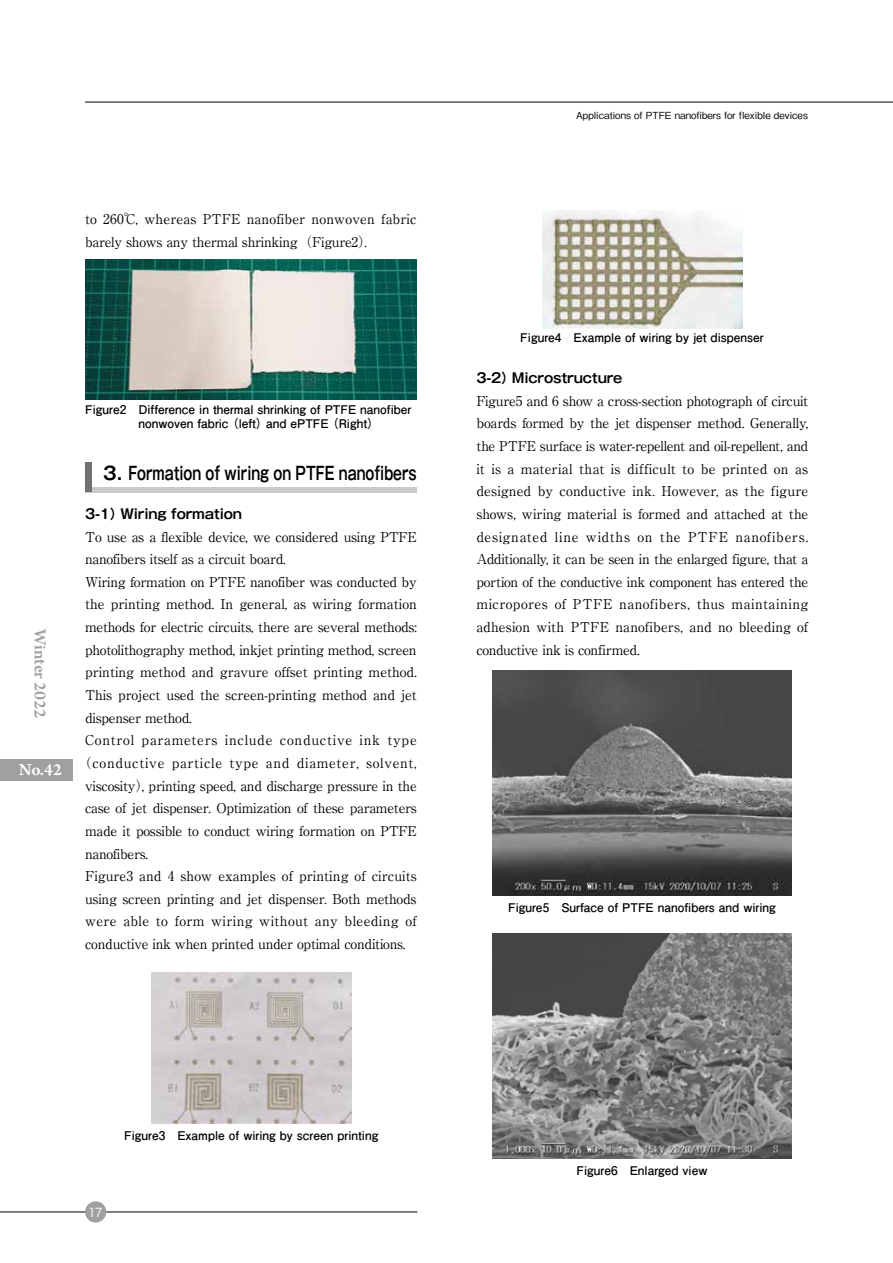
<style>
.page{position:relative;width:893px;height:1263px;background:#fff}
.page>*{position:absolute;margin:0;border:0;box-sizing:border-box;transform-origin:0 0}
.t1{font:700 18px "Gothic MB101 Pro De";color:#000}
.t2{font:600 18px "Arno Pro";color:#9fa0a0}
.t3{font:600 18px "Arno Pro";color:#fff}
.t4{font:13.5px/22.6px "Ryumin Pro";letter-spacing:-.02em;color:#000;text-align:justify}
.t5{font:13.5px "Ryumin Pro";letter-spacing:.005em;color:#000}
.t6{font:13.5px "Ryumin Pro";letter-spacing:.05em;color:#000}
.t7{font:13.5px/22.6px "Ryumin Pro";letter-spacing:.01em;color:#000}
.t8{font:13.5px "Ryumin Pro";color:#000}
.t9{font:13.5px "Ryumin Pro";letter-spacing:.025em;color:#000}
.t10{font:700 13.5px "Gothic MB101 Pro De";letter-spacing:-.015em;color:#000}
.t11{font:700 12px/13.8px "Futo Go B101 Pro";color:#000}
.t12{font:12px "Hira Kaku Pro W3";color:#fff}
.t13{font:500 9.75px "Gothic BBB Pro";color:#000}
</style>
<div class="page">
<div style="left:85px;top:487px;width:332px;height:5px;background:#c9caca"></div>
<div style="left:85px;top:462px;width:6px;height:30px;background:#727171"></div>
<img style="left:152px;top:973px;width:199px;height:150px">
<img style="left:543px;top:211px;width:199px;height:117px">
<img style="left:493px;top:670px;width:299px;height:226px">
<img style="left:493px;top:933px;width:299px;height:225px">
<img style="left:85px;top:259px;width:332px;height:140px">
<div style="left:0;top:759px;width:72px;height:21px;background:#9fa0a0"></div>
<hr style="left:0;top:1212px;width:417px;height:1px;background:#000">
<div style="left:85px;top:1201px;width:21px;height:21px;background:#9fa0a0;border-radius:50%"></div>
<hr style="left:85px;top:102px;width:808px;height:1px;background:#000">
<p class="t7" style="left:85px;top:207px;width:333px">to 260℃, whereas PTFE nanofiber nonwoven fabric barely shows any thermal shrinking （Figure2）.</p>
<h1 class="t2" style="left:51px;top:629px;width:90px;rotate:90deg">Winter 2022</h1>
<h1 class="t3" style="left:19px;top:759px;width:45px">No.42</h1>
<p class="t11" style="left:138px;top:401px;width:274px;text-indent:-53px">Figure2　Difference in thermal shrinking of PTFE nanofiber nonwoven fabric （left）and ePTFE （Right）</p>
<h1 class="t1" style="left:85px;top:458px;width:333px">　3. Formation of wiring on PTFE nanofibers</h1>
<p class="t10" style="left:85px;top:502px;width:158px">3-1）Wiring formation</p>
<p class="t4" style="left:85px;top:524px;width:333px">To use as a flexible device, we considered using PTFE</p>
<p class="t4" style="left:85px;top:547px;width:202px">nanofibers itself as a circuit board.</p>
<p class="t4" style="left:85px;top:569px;width:333px">Wiring formation on PTFE nanofiber was conducted by</p>
<p class="t5" style="left:85px;top:594px;width:333px">the printing method. In general, as wiring formation</p>
<p class="t4" style="left:85px;top:615px;width:333px">methods for electric circuits, there are several methods:</p>
<p class="t4" style="left:85px;top:637px;width:333px">photolithography method, inkjet printing method, screen</p>
<p class="t8" style="left:85px;top:662px;width:333px">printing method and gravure offset printing method.</p>
<p class="t4" style="left:85px;top:683px;width:333px">This project used the screen-printing method and jet</p>
<p class="t4" style="left:85px;top:705px;width:108px">dispenser method.</p>
<p class="t6" style="left:85px;top:730px;width:333px">Control parameters include conductive ink type</p>
<p class="t6" style="left:78px;top:752px;width:340px">（conductive particle type and diameter, solvent,</p>
<p class="t4" style="left:85px;top:773px;width:333px">viscosity）, printing speed, and discharge pressure in the</p>
<p class="t4" style="left:85px;top:796px;width:333px">case of jet dispenser. Optimization of these parameters</p>
<p class="t4" style="left:85px;top:818px;width:333px">made it possible to conduct wiring formation on PTFE</p>
<p class="t4" style="left:85px;top:841px;width:65px">nanofibers.</p>
<p class="t5" style="left:85px;top:865px;width:333px">Figure3 and 4 show examples of printing of circuits</p>
<p class="t4" style="left:85px;top:886px;width:333px">using screen printing and jet dispenser. Both methods</p>
<p class="t9" style="left:85px;top:911px;width:333px">were able to form wiring without any bleeding of</p>
<p class="t4" style="left:85px;top:932px;width:322px">conductive ink when printed under optimal conditions.</p>
<p class="t13" style="left:576px;top:108px;width:233px">Applications of PTFE nanofibers for flexible devices</p>
<p class="t11" style="left:520px;top:329px;width:245px">Figure4　Example of wiring by jet dispenser</p>
<p class="t10" style="left:476px;top:367px;width:148px">3-2）Microstructure</p>
<p class="t4" style="left:476px;top:388px;width:333px">Figure5 and 6 show a cross-section photograph of circuit boards formed by the jet dispenser method. Generally, the PTFE surface is water-repellent and oil-repellent, and it is a material that is difficult to be printed on as designed by conductive ink. However, as the figure shows, wiring material is formed and attached at the designated line widths on the PTFE nanofibers.<br>Additionally, it can be seen in the enlarged figure, that a portion of the conductive ink component has entered the micropores of PTFE nanofibers, thus maintaining adhesion with PTFE nanofibers, and no bleeding of conductive ink is confirmed.</p>
<p class="t11" style="left:508px;top:899px;width:269px">Figure5　Surface of PTFE nanofibers and wiring</p>
<p class="t11" style="left:124px;top:1127px;width:256px">Figure3　Example of wiring by screen printing</p>
<p class="t12" style="left:88px;top:1201px;width:16px">17</p>
<p class="t11" style="left:577px;top:1162px;width:132px">Figure6　Enlarged view</p>
</div>
